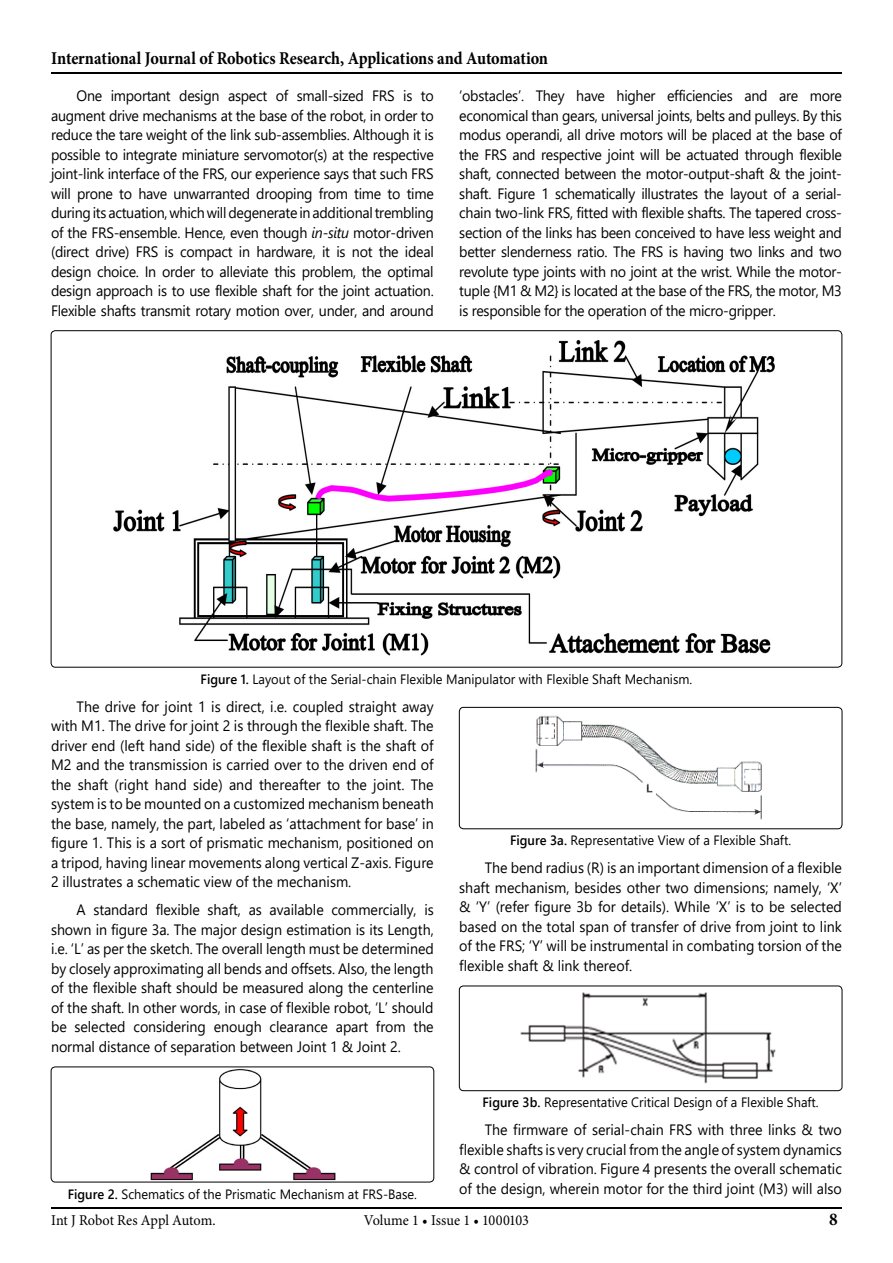
<style>
.page{position:relative;width:893px;height:1263px;background:#fff}
.page>*{position:absolute;margin:0;border:0;box-sizing:border-box;transform-origin:0 0}
.t1{font:700 18px "Minion Pro";letter-spacing:-.01em;color:#000;scale:.9 1}
.t2{font:700 18px "Minion Pro";letter-spacing:-.01em;color:#000;scale:.95 1}
.t3{font:15px/19.5px "Segoe UI";letter-spacing:-.005em;color:#000;text-align:justify;scale:.95 1}
.t4{font:15px "Minion Pro";letter-spacing:-.005em;color:#000;scale:.95 1}
.t5{font:13.5px "Segoe UI";color:#000;scale:.95 1}
.s1{font-style:italic}
.s2{font-weight:600}
</style>
<div class="page">
<hr style="left:51px;top:73px;width:791px;height:1px;background:#000">
<hr style="left:51px;top:1208px;width:791px;height:1px;background:#000">
<img style="left:113px;top:340px;width:662px;height:316px">
<img style="left:150px;top:1069px;width:186px;height:111px">
<div style="left:51px;top:1067px;width:383px;height:115px;border:1px solid #000;border-radius:4px"></div>
<img style="left:535px;top:715px;width:227px;height:105px">
<div style="left:459px;top:707px;width:383px;height:122px;border:1px solid #000;border-radius:4px"></div>
<img style="left:520px;top:992px;width:256px;height:92px">
<div style="left:459px;top:986px;width:383px;height:105px;border:1px solid #000;border-radius:4px"></div>
<p class="t1" style="left:51px;top:46px;width:554px">International Journal of Robotics Research, Applications and Automation</p>
<p class="t3" style="left:51px;top:85px;width:404px;text-indent:26px">One important design aspect of small-sized FRS is to augment drive mechanisms at the base of the robot, in order to reduce the tare weight of the link sub-assemblies. Although it is possible to integrate miniature servomotor(s) at the respective joint-link interface of the FRS, our experience says that such FRS will prone to have unwarranted drooping from time to time during its actuation, which will degenerate in additional trembling of the FRS-ensemble. Hence, even though <span class="s1">in-situ</span> motor-driven (direct drive) FRS is compact in hardware, it is not the ideal design choice. In order to alleviate this problem, the optimal design approach is to use flexible shaft for the joint actuation.<br>Flexible shafts transmit rotary motion over, under, and around</p>
<p class="t3" style="left:459px;top:85px;width:404px">‘obstacles’. They have higher efficiencies and are more economical than gears, universal joints, belts and pulleys. By this modus operandi, all drive motors will be placed at the base of the FRS and respective joint will be actuated through flexible shaft, connected between the motor-output-shaft &amp; the joint&shy;shaft. Figure 1 schematically illustrates the layout of a serial&shy;chain two-link FRS, fitted with flexible shafts. The tapered cross&shy;section of the links has been conceived to have less weight and better slenderness ratio. The FRS is having two links and two revolute type joints with no joint at the wrist. While the motor&shy;tuple {M1 &amp; M2} is located at the base of the FRS, the motor, M3 is responsible for the operation of the micro-gripper.</p>
<p class="t5" style="left:201px;top:666px;width:519px"><span class="s2">Figure 1.</span> Layout of the Serial-chain Flexible Manipulator with Flexible Shaft Mechanism.</p>
<p class="t3" style="left:51px;top:695px;width:404px;text-indent:26px">The drive for joint 1 is direct, i.e. coupled straight away with M1. The drive for joint 2 is through the flexible shaft. The driver end (left hand side) of the flexible shaft is the shaft of M2 and the transmission is carried over to the driven end of the shaft (right hand side) and thereafter to the joint. The system is to be mounted on a customized mechanism beneath the base, namely, the part, labeled as ‘attachment for base’ in figure 1. This is a sort of prismatic mechanism, positioned on a tripod, having linear movements along vertical Z-axis. Figure 2 illustrates a schematic view of the mechanism.</p>
<p class="t3" style="left:51px;top:899px;width:404px;text-indent:26px">A standard flexible shaft, as available commercially, is shown in figure 3a. The major design estimation is its Length, i.e. ‘L’ as per the sketch. The overall length must be determined by closely approximating all bends and offsets. Also, the length of the flexible shaft should be measured along the centerline of the shaft. In other words, in case of flexible robot, ‘L’ should be selected considering enough clearance apart from the normal distance of separation between Joint 1 &amp; Joint 2.</p>
<p class="t5" style="left:510px;top:828px;width:297px"><span class="s2">Figure 3a.</span> Representative View of a Flexible Shaft.</p>
<p class="t3" style="left:459px;top:857px;width:404px;text-indent:26px">The bend radius (R) is an important dimension of a flexible shaft mechanism, besides other two dimensions; namely, ‘X’ &amp; ‘Y’ (refer figure 3b for details). While ‘X’ is to be selected based on the total span of transfer of drive from joint to link of the FRS; ‘Y’ will be instrumental in combating torsion of the flexible shaft &amp; link thereof.</p>
<p class="t5" style="left:68px;top:1181px;width:369px"><span class="s2">Figure 2.</span> Schematics of the Prismatic Mechanism at FRS-Base.</p>
<p class="t5" style="left:483px;top:1090px;width:355px"><span class="s2">Figure 3b.</span> Representative Critical Design of a Flexible Shaft.</p>
<p class="t3" style="left:459px;top:1119px;width:404px;text-indent:26px">The firmware of serial-chain FRS with three links &amp; two flexible shafts is very crucial from the angle of system dynamics &amp; control of vibration. Figure 4 presents the overall schematic of the design, wherein motor for the third joint (M3) will also</p>
<p class="t4" style="left:51px;top:1210px;width:175px">Int J Robot Res Appl Autom.</p>
<p class="t4" style="left:364px;top:1210px;width:175px">Volume 1 • Issue 1 • 1000103</p>
<p class="t2" style="left:829px;top:1206px;width:11px">8</p>
</div>
